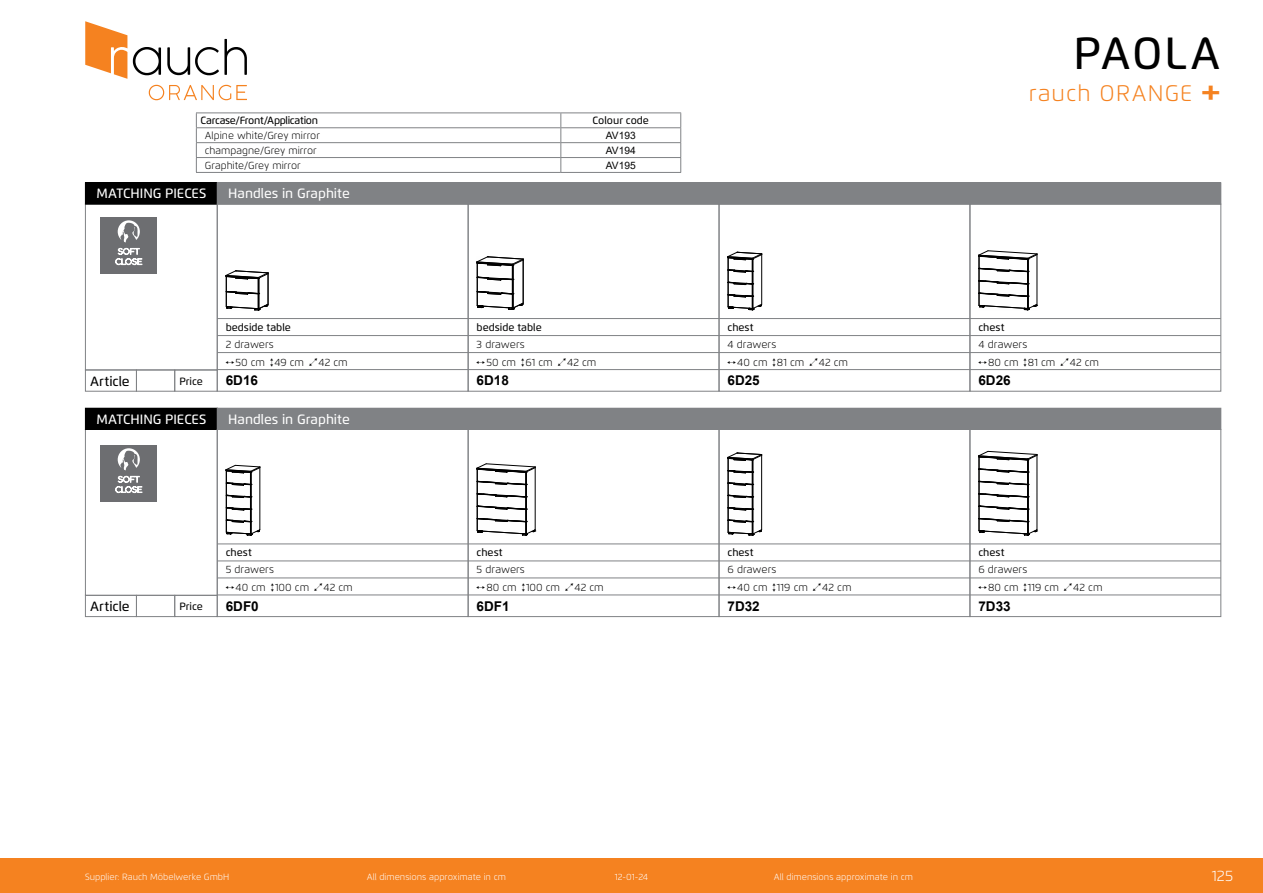
<style>
.page{position:relative;width:1263px;height:893px;background:#fff}
.page>*{position:absolute;margin:0;border:0;box-sizing:border-box;transform-origin:0 0}
.t1{font:500 45px "Flexo";letter-spacing:.035em;color:#000}
.t2{font:300 22.5px "Flexo";letter-spacing:.05em;color:#f58220}
.t3{font:300 15px "Flexo";color:#fff}
.t4{font:500 13.5px "Flexo";color:#fff}
.t5{font:700 13.5px "Arial";color:#000}
.t6{font:500 13.5px "Flexo";letter-spacing:.005em;color:#000}
.t7{font:300 10.5px/18.3px "Flexo";letter-spacing:.01em;color:#000}
.t8{font:500 10.5px "Flexo";color:#000}
.t9{font:500 10.5px "Flexo";letter-spacing:-.03em;color:#000}
.t10{font:300 10.2px "Flexo";color:#000}
.t11{font:10.2px "Arial";color:#000}
.t12{font:300 9px "Flexo";color:#fff}
.s1{font-weight:700;font-size:28.35px}
</style>
<div class="page">
<div style="left:0;top:859px;width:1263px;height:34px;background:#f58220"></div>
<svg style="left:133px;top:47px;width:28px;height:28px"></svg>
<svg style="left:167px;top:39px;width:80px;height:36px"></svg>
<svg style="left:149px;top:85px;width:98px;height:15px"></svg>
<svg style="left:85px;top:21px;width:42px;height:58px"></svg>
<hr style="left:196px;top:142px;width:365px;height:1px;background:#808285">
<hr style="left:561px;top:142px;width:120px;height:1px;background:#808285">
<hr style="left:196px;top:157px;width:365px;height:1px;background:#808285">
<hr style="left:561px;top:157px;width:120px;height:1px;background:#808285">
<hr style="left:196px;top:172px;width:365px;height:1px;background:#808285">
<hr style="left:561px;top:172px;width:120px;height:1px;background:#808285">
<hr style="left:196px;top:113px;width:365px;height:1px;background:#808285">
<svg style="left:196px;top:113px;width:1px;height:59px"></svg>
<hr style="left:561px;top:113px;width:120px;height:1px;background:#808285">
<svg style="left:560px;top:113px;width:1px;height:59px"></svg>
<svg style="left:680px;top:113px;width:1px;height:59px"></svg>
<hr style="left:196px;top:127px;width:365px;height:1px;background:#808285">
<hr style="left:561px;top:127px;width:120px;height:1px;background:#808285">
<div style="left:136px;top:595px;width:39px;height:22px;border:1px solid #808285"></div>
<div style="left:174px;top:595px;width:44px;height:22px;border:1px solid #808285"></div>
<div style="left:85px;top:595px;width:52px;height:22px;border:1px solid #808285"></div>
<div style="left:85px;top:429px;width:133px;height:167px;border:1px solid #808285"></div>
<div style="left:85px;top:408px;width:132px;height:21px;background:#000"></div>
<div style="left:85px;top:408px;width:133px;height:22px;border:1px solid #000"></div>
<div style="left:217px;top:408px;width:1004px;height:21px;background:#808285"></div>
<div style="left:136px;top:370px;width:39px;height:22px;border:1px solid #808285"></div>
<div style="left:174px;top:370px;width:44px;height:22px;border:1px solid #808285"></div>
<div style="left:85px;top:370px;width:52px;height:22px;border:1px solid #808285"></div>
<div style="left:85px;top:204px;width:133px;height:166px;border:1px solid #808285"></div>
<div style="left:85px;top:183px;width:132px;height:21px;background:#000"></div>
<div style="left:85px;top:182px;width:133px;height:22px;border:1px solid #000"></div>
<div style="left:217px;top:183px;width:1004px;height:21px;background:#808285"></div>
<div style="left:217px;top:182px;width:1004px;height:22px;border:1px solid #808285"></div>
<hr style="left:468px;top:561px;width:251px;height:1px;background:#808285">
<hr style="left:468px;top:578px;width:251px;height:1px;background:#808285">
<hr style="left:468px;top:544px;width:251px;height:1px;background:#808285">
<hr style="left:468px;top:595px;width:251px;height:1px;background:#808285">
<svg style="left:477px;top:463px;width:59px;height:73px"></svg>
<div style="left:468px;top:429px;width:251px;height:188px;border:1px solid #808285"></div>
<hr style="left:719px;top:561px;width:251px;height:1px;background:#808285">
<hr style="left:719px;top:578px;width:251px;height:1px;background:#808285">
<hr style="left:719px;top:544px;width:251px;height:1px;background:#808285">
<hr style="left:719px;top:595px;width:251px;height:1px;background:#808285">
<svg style="left:727px;top:453px;width:36px;height:83px"></svg>
<div style="left:719px;top:429px;width:251px;height:188px;border:1px solid #808285"></div>
<hr style="left:970px;top:561px;width:251px;height:1px;background:#808285">
<hr style="left:970px;top:578px;width:251px;height:1px;background:#808285">
<hr style="left:970px;top:544px;width:251px;height:1px;background:#808285">
<hr style="left:970px;top:595px;width:251px;height:1px;background:#808285">
<svg style="left:978px;top:451px;width:60px;height:85px"></svg>
<div style="left:969px;top:429px;width:252px;height:188px;border:1px solid #808285"></div>
<hr style="left:217px;top:561px;width:251px;height:1px;background:#808285">
<hr style="left:217px;top:578px;width:251px;height:1px;background:#808285">
<hr style="left:217px;top:544px;width:251px;height:1px;background:#808285">
<hr style="left:217px;top:595px;width:251px;height:1px;background:#808285">
<svg style="left:226px;top:465px;width:35px;height:71px"></svg>
<div style="left:217px;top:429px;width:251px;height:188px;border:1px solid #808285"></div>
<hr style="left:468px;top:335px;width:251px;height:1px;background:#808285">
<hr style="left:468px;top:352px;width:251px;height:1px;background:#808285">
<hr style="left:468px;top:318px;width:251px;height:1px;background:#808285">
<hr style="left:468px;top:369px;width:251px;height:1px;background:#808285">
<svg style="left:477px;top:257px;width:47px;height:53px"></svg>
<div style="left:468px;top:204px;width:251px;height:188px;border:1px solid #808285"></div>
<hr style="left:719px;top:335px;width:251px;height:1px;background:#808285">
<hr style="left:719px;top:352px;width:251px;height:1px;background:#808285">
<hr style="left:719px;top:318px;width:251px;height:1px;background:#808285">
<hr style="left:719px;top:369px;width:251px;height:1px;background:#808285">
<svg style="left:727px;top:252px;width:36px;height:59px"></svg>
<div style="left:719px;top:204px;width:251px;height:188px;border:1px solid #808285"></div>
<hr style="left:970px;top:335px;width:251px;height:1px;background:#808285">
<hr style="left:970px;top:352px;width:251px;height:1px;background:#808285">
<hr style="left:970px;top:318px;width:251px;height:1px;background:#808285">
<hr style="left:970px;top:369px;width:251px;height:1px;background:#808285">
<svg style="left:978px;top:250px;width:60px;height:61px"></svg>
<div style="left:969px;top:204px;width:252px;height:188px;border:1px solid #808285"></div>
<hr style="left:217px;top:335px;width:251px;height:1px;background:#808285">
<hr style="left:217px;top:352px;width:251px;height:1px;background:#808285">
<hr style="left:217px;top:318px;width:251px;height:1px;background:#808285">
<hr style="left:217px;top:369px;width:251px;height:1px;background:#808285">
<svg style="left:226px;top:271px;width:43px;height:40px"></svg>
<div style="left:217px;top:204px;width:251px;height:188px;border:1px solid #808285"></div>
<svg style="left:100px;top:445px;width:57px;height:57px"></svg>
<div style="left:101px;top:445px;width:56px;height:56px;background:#6d6e71"></div>
<svg style="left:118px;top:448px;width:22px;height:22px"></svg>
<svg style="left:115px;top:476px;width:27px;height:17px"></svg>
<svg style="left:100px;top:217px;width:57px;height:57px"></svg>
<div style="left:101px;top:217px;width:56px;height:56px;background:#6d6e71"></div>
<svg style="left:118px;top:220px;width:22px;height:22px"></svg>
<svg style="left:115px;top:248px;width:27px;height:17px"></svg>
<h1 class="t1" style="left:1073px;top:26px;width:149px">PAOLA</h1>
<h2 class="t2" style="left:1029px;top:79px;width:193px">rauch ORANGE <span class="s1">+</span></h2>
<p class="t9" style="left:201px;top:114px;width:119px">Carcase/Front/Application</p>
<p class="t8" style="left:593px;top:114px;width:58px">Colour code</p>
<p class="t10" style="left:205px;top:130px;width:117px">Alpine white/Grey mirror</p>
<p class="t11" style="left:606px;top:128px;width:31px">AV193</p>
<p class="t10" style="left:205px;top:144px;width:113px">champagne/Grey mirror</p>
<p class="t11" style="left:606px;top:143px;width:31px">AV194</p>
<p class="t10" style="left:205px;top:159px;width:97px">Graphite/Grey mirror</p>
<p class="t11" style="left:606px;top:158px;width:31px">AV195</p>
<p class="t4" style="left:96px;top:185px;width:111px">MATCHING PIECES</p>
<p class="t4" style="left:228px;top:185px;width:123px">Handles in Graphite</p>
<p class="t8" style="left:226px;top:321px;width:67px">bedside table</p>
<p class="t7" style="left:235px;top:335px;width:70px;text-indent:-10px">2 drawers<br>50 cm 49 cm</p>
<p class="t7" style="left:318px;top:353px;width:31px">42 cm</p>
<p class="t8" style="left:477px;top:321px;width:67px">bedside table</p>
<p class="t7" style="left:486px;top:335px;width:68px;text-indent:-10px">3 drawers<br>50 cm 61 cm</p>
<p class="t7" style="left:567px;top:353px;width:31px">42 cm</p>
<p class="t8" style="left:727px;top:321px;width:28px">chest</p>
<p class="t7" style="left:737px;top:335px;width:69px;text-indent:-10px">4 drawers<br>40 cm 81 cm</p>
<p class="t7" style="left:819px;top:353px;width:31px">42 cm</p>
<p class="t8" style="left:978px;top:321px;width:28px">chest</p>
<p class="t7" style="left:988px;top:335px;width:69px;text-indent:-10px">4 drawers<br>80 cm 81 cm</p>
<p class="t7" style="left:1070px;top:353px;width:31px">42 cm</p>
<p class="t6" style="left:90px;top:373px;width:41px">Article</p>
<p class="t8" style="left:179px;top:375px;width:25px">Price</p>
<p class="t5" style="left:226px;top:371px;width:34px">6D16</p>
<p class="t5" style="left:477px;top:371px;width:34px">6D18</p>
<p class="t5" style="left:727px;top:371px;width:34px">6D25</p>
<p class="t5" style="left:978px;top:371px;width:34px">6D26</p>
<p class="t4" style="left:96px;top:411px;width:111px">MATCHING PIECES</p>
<p class="t4" style="left:228px;top:411px;width:123px">Handles in Graphite</p>
<p class="t8" style="left:226px;top:546px;width:28px">chest</p>
<p class="t7" style="left:235px;top:560px;width:75px;text-indent:-10px">5 drawers<br>40 cm 100 cm</p>
<p class="t7" style="left:323px;top:579px;width:31px">42 cm</p>
<p class="t8" style="left:477px;top:546px;width:28px">chest</p>
<p class="t7" style="left:486px;top:560px;width:75px;text-indent:-10px">5 drawers<br>80 cm 100 cm</p>
<p class="t7" style="left:574px;top:579px;width:31px">42 cm</p>
<p class="t8" style="left:727px;top:546px;width:28px">chest</p>
<p class="t7" style="left:737px;top:560px;width:72px;text-indent:-10px">6 drawers<br>40 cm 119 cm</p>
<p class="t7" style="left:822px;top:579px;width:31px">42 cm</p>
<p class="t8" style="left:978px;top:546px;width:28px">chest</p>
<p class="t7" style="left:988px;top:560px;width:72px;text-indent:-10px">6 drawers<br>80 cm 119 cm</p>
<p class="t7" style="left:1073px;top:579px;width:31px">42 cm</p>
<p class="t6" style="left:90px;top:598px;width:41px">Article</p>
<p class="t8" style="left:179px;top:600px;width:25px">Price</p>
<p class="t5" style="left:226px;top:596px;width:35px">6DF0</p>
<p class="t5" style="left:477px;top:596px;width:35px">6DF1</p>
<p class="t5" style="left:727px;top:596px;width:34px">7D32</p>
<p class="t5" style="left:978px;top:596px;width:34px">7D33</p>
<p class="t12" style="left:85px;top:871px;width:146px">Supplier: Rauch Möbelwerke GmbH</p>
<p class="t12" style="left:367px;top:871px;width:141px">All dimensions approximate in cm</p>
<p class="t12" style="left:774px;top:871px;width:141px">All dimensions approximate in cm</p>
<h3 class="t3" style="left:1212px;top:866px;width:23px">125</h3>
<p class="t12" style="left:615px;top:871px;width:35px">12-01-24</p>
</div>
